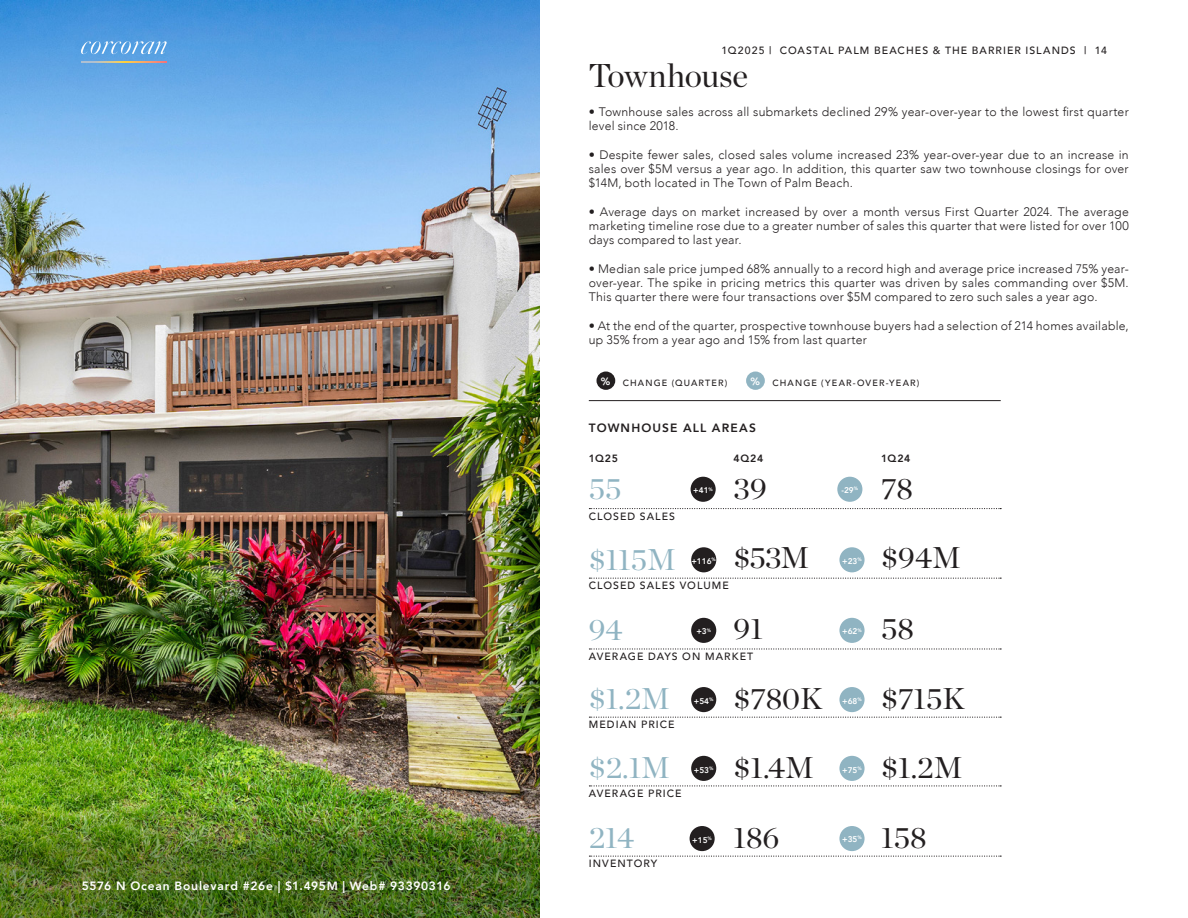
<style>
.page{position:relative;width:1188px;height:918px;background:#fff}
.page>*{position:absolute;margin:0;border:0;box-sizing:border-box;transform-origin:0 0}
.BC{font:33px "Chronicle Display";letter-spacing:-.01em;color:#231f20}
.Caption_Right{font:30px "Chronicle Display";color:#231f20}
.Caption_Right-2{font:30px "Chronicle Display";color:#90b4c2}
.t1{font:300 12.3px/14.2px "Avenir";letter-spacing:.015em;color:#231f20;text-align:justify}
.BC-2{font:800 12px "Avenir";letter-spacing:.055em;color:#fff}
.Caption_Right-3{font:800 12px "Avenir";letter-spacing:.1em;color:#231f20}
.Caption_Right-4{font:500 10.5px "Avenir";letter-spacing:.1em;color:#231f20}
.Caption_Right-5{font:800 10.5px "Avenir";letter-spacing:.06em;color:#231f20}
.Caption_Right-6{font:800 10.5px "Avenir";color:#fff}
.Caption_Right-7{font:500 9px "Avenir";letter-spacing:.13em;color:#231f20}
.Caption_Right-8{font:800 8.25px "Avenir";color:#fff}
.Caption_Right-9{font:800 4.8px "Avenir";color:#fff}
</style>
<div class="page">
<img style="left:0;top:0;width:540px;height:797px">
<img style="left:0;top:797px;width:540px;height:121px">
<svg style="left:81px;top:41px;width:86px;height:13px"></svg>
<svg style="left:81px;top:61px;width:86px;height:2px"></svg>
<div style="left:691px;top:477px;width:25px;height:25px;background:#231f20;border-radius:50%"></div>
<div style="left:837px;top:477px;width:25px;height:25px;background:#90b4c2;border-radius:50%"></div>
<div style="left:691px;top:547px;width:25px;height:25px;background:#231f20;border-radius:50%"></div>
<div style="left:839px;top:547px;width:26px;height:25px;background:#90b4c2;border-radius:50%"></div>
<div style="left:691px;top:618px;width:25px;height:25px;background:#231f20;border-radius:50%"></div>
<div style="left:839px;top:618px;width:26px;height:25px;background:#90b4c2;border-radius:50%"></div>
<div style="left:691px;top:687px;width:25px;height:25px;background:#231f20;border-radius:50%"></div>
<div style="left:691px;top:756px;width:25px;height:25px;background:#231f20;border-radius:50%"></div>
<div style="left:690px;top:826px;width:25px;height:25px;background:#231f20;border-radius:50%"></div>
<div style="left:839px;top:687px;width:26px;height:25px;background:#90b4c2;border-radius:50%"></div>
<div style="left:839px;top:756px;width:26px;height:25px;background:#90b4c2;border-radius:50%"></div>
<div style="left:839px;top:826px;width:26px;height:25px;background:#90b4c2;border-radius:50%"></div>
<svg style="left:589px;top:508px;width:412px;height:1px"></svg>
<svg style="left:589px;top:578px;width:412px;height:1px"></svg>
<svg style="left:589px;top:648px;width:412px;height:2px"></svg>
<svg style="left:589px;top:717px;width:412px;height:1px"></svg>
<svg style="left:589px;top:785px;width:412px;height:1px"></svg>
<svg style="left:589px;top:856px;width:412px;height:1px"></svg>
<hr style="left:589px;top:400px;width:412px;height:1px;background:#231f20">
<div style="left:597px;top:372px;width:18px;height:18px;background:#231f20;border-radius:50%"></div>
<div style="left:746px;top:372px;width:19px;height:18px;background:#90b4c2;border-radius:50%"></div>
<p class="BC-2" style="left:82px;top:876px;width:370px">5576 N Ocean Boulevard #26e | $1.495M | Web# 93390316</p>
<p class="Caption_Right-4" style="left:722px;top:41px;width:387px">1Q2025 | COASTAL PALM BEACHES &amp; THE BARRIER ISLANDS | 14</p>
<p class="BC" style="left:589px;top:50px;width:161px">Townhouse</p>
<p class="t1" style="left:589px;top:105px;width:541px">• Townhouse sales across all submarkets declined 29% year-over-year to the lowest first quarter level since 2018.</p>
<p class="t1" style="left:589px;top:147px;width:541px">• Despite fewer sales, closed sales volume increased 23% year-over-year due to an increase in sales over $5M versus a year ago. In addition, this quarter saw two townhouse closings for over $14M, both located in The Town of Palm Beach.</p>
<p class="t1" style="left:589px;top:204px;width:542px">• Average days on market increased by over a month versus First Quarter 2024. The average marketing timeline rose due to a greater number of sales this quarter that were listed for over 100 days compared to last year.</p>
<p class="t1" style="left:589px;top:261px;width:542px">• Median sale price jumped 68% annually to a record high and average price increased 75% year&shy;over-year. The spike in pricing metrics this quarter was driven by sales commanding over $5M.<br>This quarter there were four transactions over $5M compared to zero such sales a year ago.</p>
<p class="t1" style="left:589px;top:318px;width:542px">• At the end of the quarter, prospective townhouse buyers had a selection of 214 homes available, up 35% from a year ago and 15% from last quarter</p>
<p class="Caption_Right-6" style="left:601px;top:373px;width:11px">%</p>
<p class="Caption_Right-7" style="left:623px;top:375px;width:106px">CHANGE (QUARTER)</p>
<p class="Caption_Right-6" style="left:750px;top:373px;width:11px">%</p>
<p class="Caption_Right-7" style="left:772px;top:375px;width:149px">CHANGE (YEAR-OVER-YEAR)</p>
<p class="Caption_Right-3" style="left:589px;top:419px;width:169px">TOWNHOUSE ALL AREAS</p>
<p class="Caption_Right-5" style="left:589px;top:450px;width:31px">1Q25</p>
<p class="Caption_Right-5" style="left:734px;top:450px;width:31px">4Q24</p>
<p class="Caption_Right-5" style="left:881px;top:450px;width:31px">1Q24</p>
<p class="Caption_Right-2" style="left:589px;top:466px;width:34px">55</p>
<p class="Caption_Right-8" style="left:693px;top:484px;width:17px">+41</p>
<p class="Caption_Right" style="left:734px;top:466px;width:35px">39</p>
<p class="Caption_Right" style="left:881px;top:466px;width:33px">78</p>
<p class="Caption_Right-9" style="left:709px;top:485px;width:6px">%</p>
<p class="Caption_Right-8" style="left:842px;top:483px;width:18px">-29<sup>%</sup></p>
<p class="Caption_Right-4" style="left:589px;top:507px;width:88px">CLOSED SALES</p>
<p class="Caption_Right-2" style="left:589px;top:537px;width:89px">$115M</p>
<p class="Caption_Right-8" style="left:691px;top:555px;width:26px">+116<sup>%</sup></p>
<p class="Caption_Right" style="left:734px;top:535px;width:77px">$53M</p>
<p class="Caption_Right-8" style="left:842px;top:555px;width:21px">+23<sup>%</sup></p>
<p class="Caption_Right" style="left:881px;top:535px;width:81px">$94M</p>
<p class="Caption_Right-4" style="left:589px;top:576px;width:142px">CLOSED SALES VOLUME</p>
<p class="Caption_Right-2" style="left:589px;top:607px;width:35px">94</p>
<p class="Caption_Right-8" style="left:696px;top:625px;width:16px">+3<sup>%</sup></p>
<p class="Caption_Right" style="left:734px;top:606px;width:31px">91</p>
<p class="Caption_Right-8" style="left:842px;top:625px;width:21px">+62<sup>%</sup></p>
<p class="Caption_Right" style="left:881px;top:606px;width:34px">58</p>
<p class="Caption_Right-4" style="left:589px;top:647px;width:166px">AVERAGE DAYS ON MARKET</p>
<p class="Caption_Right-2" style="left:589px;top:676px;width:83px">$1.2M</p>
<p class="Caption_Right-4" style="left:589px;top:715px;width:87px">MEDIAN PRICE</p>
<p class="Caption_Right-2" style="left:589px;top:744px;width:83px">$2.1M</p>
<p class="Caption_Right-4" style="left:589px;top:784px;width:94px">AVERAGE PRICE</p>
<p class="Caption_Right-8" style="left:694px;top:694px;width:21px">+54<sup>%</sup></p>
<p class="Caption_Right-8" style="left:694px;top:763px;width:21px">+53<sup>%</sup></p>
<p class="Caption_Right-2" style="left:589px;top:815px;width:47px">214</p>
<p class="Caption_Right-4" style="left:589px;top:854px;width:70px">INVENTORY</p>
<p class="Caption_Right-8" style="left:692px;top:833px;width:21px">+15<sup>%</sup></p>
<p class="Caption_Right" style="left:734px;top:676px;width:91px">$780K</p>
<p class="Caption_Right" style="left:734px;top:744px;width:82px">$1.4M</p>
<p class="Caption_Right" style="left:734px;top:815px;width:47px">186</p>
<p class="Caption_Right-8" style="left:842px;top:694px;width:21px">+68<sup>%</sup></p>
<p class="Caption_Right-8" style="left:842px;top:763px;width:21px">+75<sup>%</sup></p>
<p class="Caption_Right-8" style="left:842px;top:832px;width:21px">+35<sup>%</sup></p>
<p class="Caption_Right" style="left:881px;top:676px;width:85px">$715K</p>
<p class="Caption_Right" style="left:881px;top:744px;width:83px">$1.2M</p>
<p class="Caption_Right" style="left:881px;top:815px;width:47px">158</p>
</div>
